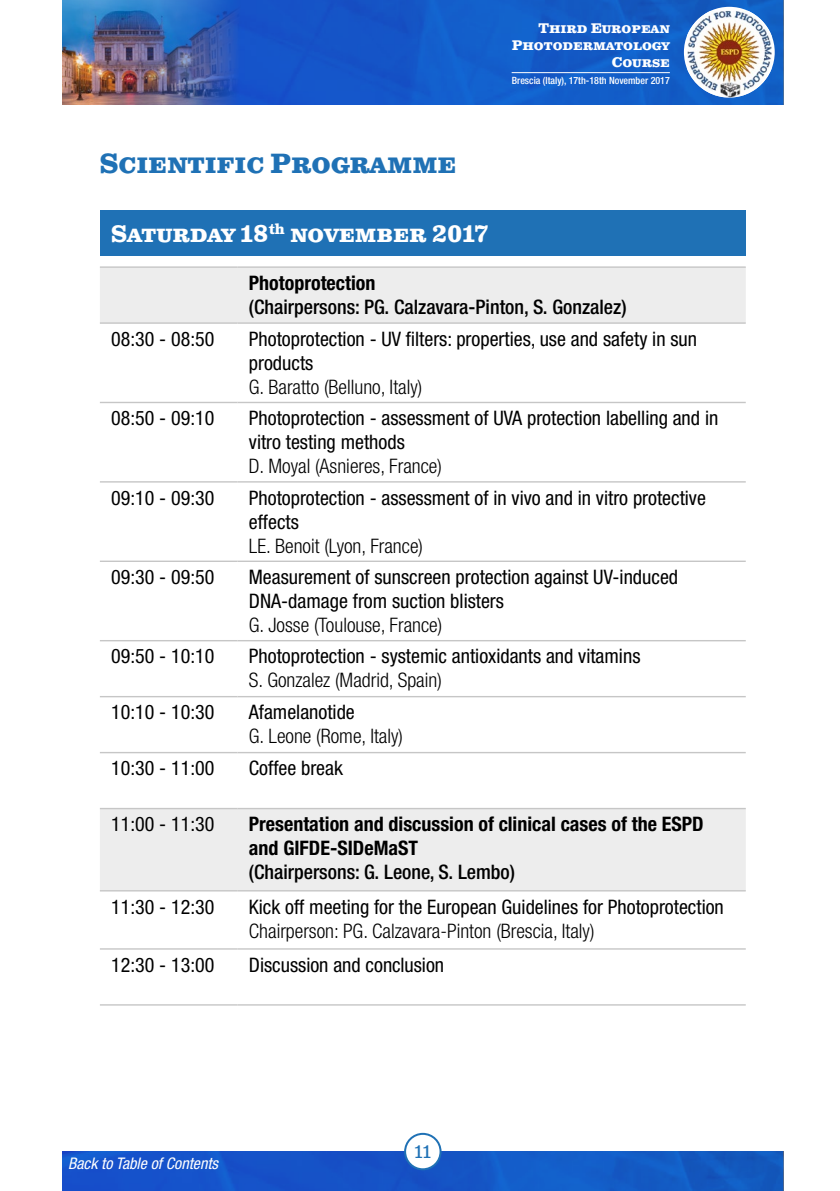
<style>
.page{position:relative;width:840px;height:1191px;background:#fff}
.page>*{position:absolute;margin:0;border:0;box-sizing:border-box;transform-origin:0 0}
.t1{font:700 28px "Clarendon Text Pro";color:#1f71b5;scale:.95 1}
.t2{font:700 24px "Clarendon Text Pro";color:#fff;scale:.95 1}
.t3{font:condensed 20px/24px "Helvetica Neue LT Std";color:#000}
.t4{font:300 condensed 20px "Helvetica Neue LT Std";color:#000}
.t5{font:700 condensed 20px/24px "Helvetica Neue LT Std";color:#000}
.t6{font:500 condensed 20px "Helvetica Neue LT Std";color:#000}
.t7{font:18px "Clarendon Text Pro";color:#1f71b5}
.t8{font:italic condensed 16px "Helvetica Neue LT Std";color:#fff}
.t9{font:700 14px/16.8px "Clarendon Text Pro";color:#fff;text-align:right}
.t10{font:500 condensed 10px "Helvetica Neue LT Std";color:#fff}
</style>
<div class="page">
<div style="left:100px;top:210px;width:645px;height:46px;background:#1f71b5"></div>
<svg style="left:100px;top:268px;width:645px;height:622px"></svg>
<hr style="left:100px;top:266px;width:137px;height:2px;background:#c6c6c6">
<hr style="left:237px;top:266px;width:508px;height:2px;background:#c6c6c6">
<hr style="left:100px;top:322px;width:137px;height:2px;background:#c6c6c6">
<hr style="left:237px;top:322px;width:508px;height:2px;background:#c6c6c6">
<hr style="left:100px;top:402px;width:137px;height:1px;background:#c6c6c6">
<hr style="left:237px;top:402px;width:508px;height:1px;background:#c6c6c6">
<hr style="left:100px;top:481px;width:137px;height:1px;background:#c6c6c6">
<hr style="left:237px;top:481px;width:508px;height:1px;background:#c6c6c6">
<hr style="left:100px;top:560px;width:137px;height:2px;background:#c6c6c6">
<hr style="left:237px;top:560px;width:508px;height:2px;background:#c6c6c6">
<hr style="left:100px;top:640px;width:137px;height:1px;background:#c6c6c6">
<hr style="left:237px;top:640px;width:508px;height:1px;background:#c6c6c6">
<hr style="left:100px;top:696px;width:137px;height:1px;background:#c6c6c6">
<hr style="left:237px;top:696px;width:508px;height:1px;background:#c6c6c6">
<hr style="left:100px;top:752px;width:137px;height:1px;background:#c6c6c6">
<hr style="left:237px;top:752px;width:508px;height:1px;background:#c6c6c6">
<hr style="left:100px;top:808px;width:137px;height:1px;background:#c6c6c6">
<hr style="left:237px;top:808px;width:508px;height:1px;background:#c6c6c6">
<hr style="left:100px;top:890px;width:137px;height:1px;background:#c6c6c6">
<hr style="left:237px;top:890px;width:508px;height:1px;background:#c6c6c6">
<hr style="left:100px;top:948px;width:137px;height:1px;background:#c6c6c6">
<hr style="left:237px;top:948px;width:508px;height:1px;background:#c6c6c6">
<hr style="left:100px;top:1004px;width:137px;height:1px;background:#c6c6c6">
<hr style="left:237px;top:1004px;width:508px;height:1px;background:#c6c6c6">
<img style="left:250px;top:0;width:532px;height:105px">
<svg style="left:683px;top:7px;width:91px;height:91px"></svg>
<img style="left:686px;top:11px;width:85px;height:86px">
<hr style="left:511px;top:72px;width:158px;height:1px;background:#fff">
<img style="left:62px;top:0;width:188px;height:105px">
<img style="left:62px;top:1151px;width:720px;height:40px">
<div style="left:405px;top:1133px;width:35px;height:36px;background:#fff;border-radius:50%"></div>
<div style="left:404px;top:1132px;width:37px;height:38px;border:2px solid #1f71b5;border-radius:50%"></div>
<h1 class="t1" style="left:100px;top:146px;width:376px">Scientific Programme</h1>
<p class="t9" style="left:511px;top:21px;width:159px">Third European<br>Photodermatology<br>Course</p>
<p class="t10" style="left:511px;top:75px;width:159px">Brescia (Italy), 17th-18th November 2017</p>
<p class="t2" style="left:111px;top:219px;width:398px">Saturday 18<sup>th</sup> november 2017</p>
<p class="t5" style="left:249px;top:270px;width:128px">Photoprotection</p>
<p class="t6" style="left:249px;top:295px;width:379px">(Chairpersons: PG. Calzavara-Pinton, S. Gonzalez)</p>
<p class="t3" style="left:111px;top:327px;width:105px">08:30 - 08:50</p>
<p class="t3" style="left:249px;top:327px;width:449px">Photoprotection - UV filters: properties, use and safety in sun products</p>
<p class="t4" style="left:249px;top:375px;width:175px">G. Baratto (Belluno, Italy)</p>
<p class="t3" style="left:111px;top:406px;width:105px">08:50 - 09:10</p>
<p class="t3" style="left:249px;top:406px;width:470px">Photoprotection - assessment of UVA protection labelling and in vitro testing methods</p>
<p class="t4" style="left:249px;top:455px;width:194px">D. Moyal (Asnieres, France)</p>
<p class="t3" style="left:111px;top:485px;width:105px">09:10 - 09:30</p>
<p class="t3" style="left:249px;top:485px;width:458px">Photoprotection - assessment of in vivo and in vitro protective effects</p>
<p class="t4" style="left:249px;top:534px;width:175px">LE. Benoit (Lyon, France)</p>
<p class="t3" style="left:111px;top:565px;width:105px">09:30 - 09:50</p>
<p class="t3" style="left:249px;top:565px;width:430px">Measurement of sunscreen protection against UV-induced<br>DNA-damage from suction blisters</p>
<p class="t4" style="left:249px;top:613px;width:195px">G. Josse (Toulouse, France)</p>
<p class="t3" style="left:111px;top:644px;width:105px">09:50 - 10:10</p>
<p class="t3" style="left:249px;top:644px;width:393px">Photoprotection - systemic antioxidants and vitamins</p>
<p class="t4" style="left:249px;top:669px;width:194px">S. Gonzalez (Madrid, Spain)</p>
<p class="t3" style="left:111px;top:700px;width:105px">10:10 - 10:30</p>
<p class="t3" style="left:249px;top:700px;width:107px">Afamelanotide</p>
<p class="t4" style="left:249px;top:725px;width:155px">G. Leone (Rome, Italy)</p>
<p class="t3" style="left:111px;top:756px;width:105px">10:30 - 11:00</p>
<p class="t3" style="left:249px;top:756px;width:96px">Coffee break</p>
<p class="t3" style="left:111px;top:812px;width:105px">11:00 - 11:30</p>
<p class="t5" style="left:249px;top:812px;width:456px">Presentation and discussion of clinical cases of the ESPD and GIFDE-SIDeMaST</p>
<p class="t6" style="left:249px;top:860px;width:267px">(Chairpersons: G. Leone, S. Lembo)</p>
<p class="t3" style="left:111px;top:894px;width:105px">11:30 - 12:30</p>
<p class="t3" style="left:249px;top:894px;width:476px">Kick off meeting for the European Guidelines for Photoprotection</p>
<p class="t4" style="left:249px;top:919px;width:347px">Chairperson: PG. Calzavara-Pinton (Brescia, Italy)</p>
<p class="t3" style="left:111px;top:952px;width:105px">12:30 - 13:00</p>
<p class="t3" style="left:249px;top:952px;width:197px">Discussion and conclusion</p>
<p class="t8" style="left:68px;top:1153px;width:151px">Back to Table of Contents</p>
<p class="t7" style="left:414px;top:1140px;width:18px">11</p>
</div>
